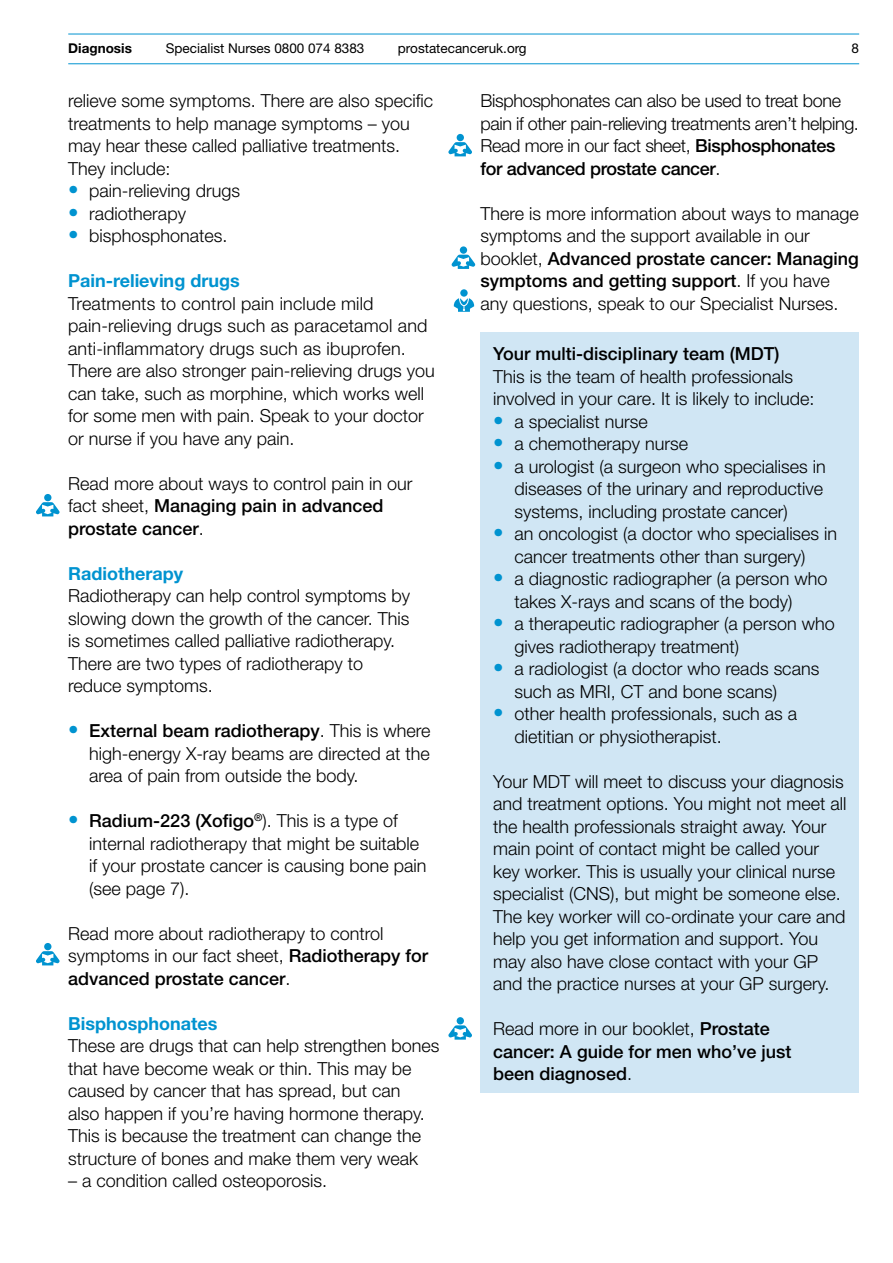
<style>
.page{position:relative;width:893px;height:1263px;background:#fff}
.page>*{position:absolute;margin:0;border:0;box-sizing:border-box;transform-origin:0 0}
.t1{font:300 18px/22.5px "Helvetica Neue LT Std";color:#000}
.t2{font:300 18px/22.5px "Helvetica Neue LT Std";letter-spacing:-.02em;color:#000}
.t3{font:500 18px/22.5px "Helvetica Neue LT Std";color:#000}
.t4{font:700 18px "Helvetica Neue LT Std";color:#0093d0}
.t5{font:13.5px "Helvetica Neue LT Std";color:#000}
.t6{font:700 13.5px "Helvetica Neue LT Std";color:#000}
.s1{font-size:21px;color:#0093d0}
.s2{font-weight:500}
.s3{font-weight:300}
</style>
<div class="page">
<hr style="left:68px;top:34px;width:791px;height:1px;background:#0093d0">
<hr style="left:68px;top:63px;width:791px;height:1px;background:#0093d0">
<div style="left:44px;top:494px;width:7px;height:7px;background:#0093d0;border-radius:50%"></div>
<svg style="left:36px;top:502px;width:24px;height:14px"></svg>
<div style="left:44px;top:943px;width:7px;height:7px;background:#0093d0;border-radius:50%"></div>
<svg style="left:36px;top:951px;width:24px;height:14px"></svg>
<div style="left:480px;top:332px;width:379px;height:761px;background:#d0e6f4"></div>
<div style="left:457px;top:1017px;width:7px;height:7px;background:#0093d0;border-radius:50%"></div>
<svg style="left:448px;top:1025px;width:24px;height:15px"></svg>
<div style="left:457px;top:134px;width:7px;height:7px;background:#0093d0;border-radius:50%"></div>
<svg style="left:448px;top:142px;width:24px;height:14px"></svg>
<div style="left:460px;top:246px;width:7px;height:8px;background:#0093d0;border-radius:50%"></div>
<svg style="left:452px;top:255px;width:23px;height:14px"></svg>
<div style="left:460px;top:289px;width:8px;height:8px;background:#0093d0;border-radius:50%"></div>
<svg style="left:454px;top:298px;width:20px;height:14px"></svg>
<p class="t6" style="left:68px;top:40px;width:65px">Diagnosis</p>
<p class="t5" style="left:166px;top:40px;width:200px">Specialist Nurses 0800 074 8383</p>
<p class="t5" style="left:398px;top:40px;width:130px">prostatecanceruk.org</p>
<p class="t5" style="left:851px;top:40px;width:9px">8</p>
<p class="t1" style="left:68px;top:89px;width:367px">relieve some symptoms. There are also specific treatments to help manage symptoms – you may hear these called palliative treatments.<br>They include:</p>
<p class="t1" style="left:68px;top:179px;width:173px"><span class="s1">•</span> pain-relieving drugs</p>
<p class="t1" style="left:68px;top:202px;width:119px"><span class="s1">•</span> radiotherapy</p>
<p class="t1" style="left:68px;top:224px;width:161px"><span class="s1">•</span> bisphosphonates.</p>
<p class="t4" style="left:68px;top:270px;width:173px">Pain-relieving drugs</p>
<p class="t1" style="left:68px;top:292px;width:368px">Treatments to control pain include mild pain-relieving drugs such as paracetamol and anti-inflammatory drugs such as ibuprofen.<br>There are also stronger pain-relieving drugs you can take, such as morphine, which works well for some men with pain. Speak to your doctor or nurse if you have any pain.</p>
<p class="t1" style="left:68px;top:472px;width:346px">Read more about ways to control pain in our fact sheet, <span class="s2">Managing pain in advanced prostate cancer</span>.</p>
<p class="t4" style="left:68px;top:562px;width:116px">Radiotherapy</p>
<p class="t1" style="left:68px;top:584px;width:344px">Radiotherapy can help control symptoms by slowing down the growth of the cancer. This is sometimes called palliative radiotherapy.<br>There are two types of radiotherapy to reduce symptoms.</p>
<p class="t1" style="left:89px;top:719px;width:343px;text-align:justify;text-indent:-21px"><span class="s1">•</span> <span class="s2">External beam radiotherapy</span>. This is where high-energy X-ray beams are directed at the area of pain from outside the body.</p>
<p class="t1" style="left:89px;top:809px;width:339px;text-indent:-21px"><span class="s1">•</span> <span class="s2">Radium-223 (Xofigo</span><sup>®</sup>). This is a type of internal radiotherapy that might be suitable if your prostate cancer is causing bone pain (see page 7).</p>
<p class="t1" style="left:68px;top:922px;width:362px">Read more about radiotherapy to control symptoms in our fact sheet, <span class="s2">Radiotherapy for advanced prostate cancer</span>.</p>
<p class="t4" style="left:68px;top:1012px;width:151px">Bisphosphonates</p>
<p class="t1" style="left:68px;top:1034px;width:373px">These are drugs that can help strengthen bones that have become weak or thin. This may be caused by cancer that has spread, but can<br>also happen if you’re having hormone therapy.<br>This is because the treatment can change the structure of bones and make them very weak</p>
<p class="t1" style="left:68px;top:1169px;width:261px">– a condition called osteoporosis.</p>
<p class="t2" style="left:480px;top:89px;width:380px">Bisphosphonates can also be used to treat bone pain if other pain-relieving treatments aren’t helping.<br>Read more in our fact sheet, <span class="s2">Bisphosphonates for advanced prostate cancer</span>.</p>
<p class="t1" style="left:480px;top:202px;width:380px">There is more information about ways to manage symptoms and the support available in our booklet, <span class="s2">Advanced prostate cancer: Managing symptoms and getting support</span>. If you have any questions, speak to our Specialist Nurses.</p>
<p class="t3" style="left:493px;top:342px;width:288px">Your multi-disciplinary team (MDT)</p>
<p class="t1" style="left:493px;top:365px;width:323px">This is the team of health professionals involved in your care. It is likely to include:</p>
<p class="t1" style="left:493px;top:410px;width:156px"><span class="s1">•</span> a specialist nurse</p>
<p class="t1" style="left:493px;top:432px;width:196px"><span class="s1">•</span> a chemotherapy nurse</p>
<p class="t1" style="left:514px;top:455px;width:313px;text-indent:-21px"><span class="s1">•</span> a urologist (a surgeon who specialises in diseases of the urinary and reproductive systems, including prostate cancer)</p>
<p class="t1" style="left:493px;top:522px;width:346px;text-align:center"><span class="s1">•</span> an oncologist (a doctor who specialises in cancer treatments other than surgery)</p>
<p class="t1" style="left:514px;top:567px;width:314px;text-indent:-21px"><span class="s1">•</span> a diagnostic radiographer (a person who takes X-rays and scans of the body)</p>
<p class="t1" style="left:514px;top:612px;width:322px;text-indent:-21px"><span class="s1">•</span> a therapeutic radiographer (a person who gives radiotherapy treatment)</p>
<p class="t1" style="left:514px;top:657px;width:306px;text-indent:-21px"><span class="s1">•</span> a radiologist (a doctor who reads scans such as MRI, CT and bone scans)</p>
<p class="t1" style="left:514px;top:702px;width:284px;text-indent:-21px"><span class="s1">•</span> other health professionals, such as a dietitian or physiotherapist.</p>
<p class="t1" style="left:493px;top:770px;width:355px">Your MDT will meet to discuss your diagnosis and treatment options. You might not meet all the health professionals straight away. Your main point of contact might be called your key worker. This is usually your clinical nurse specialist (CNS), but might be someone else.<br>The key worker will co-ordinate your care and help you get information and support. You may also have close contact with your GP and the practice nurses at your GP surgery.</p>
<p class="t3" style="left:493px;top:1017px;width:300px"><span class="s3">Read more in our booklet,</span> Prostate cancer: A guide for men who’ve just been diagnosed<span class="s3">.</span></p>
</div>
